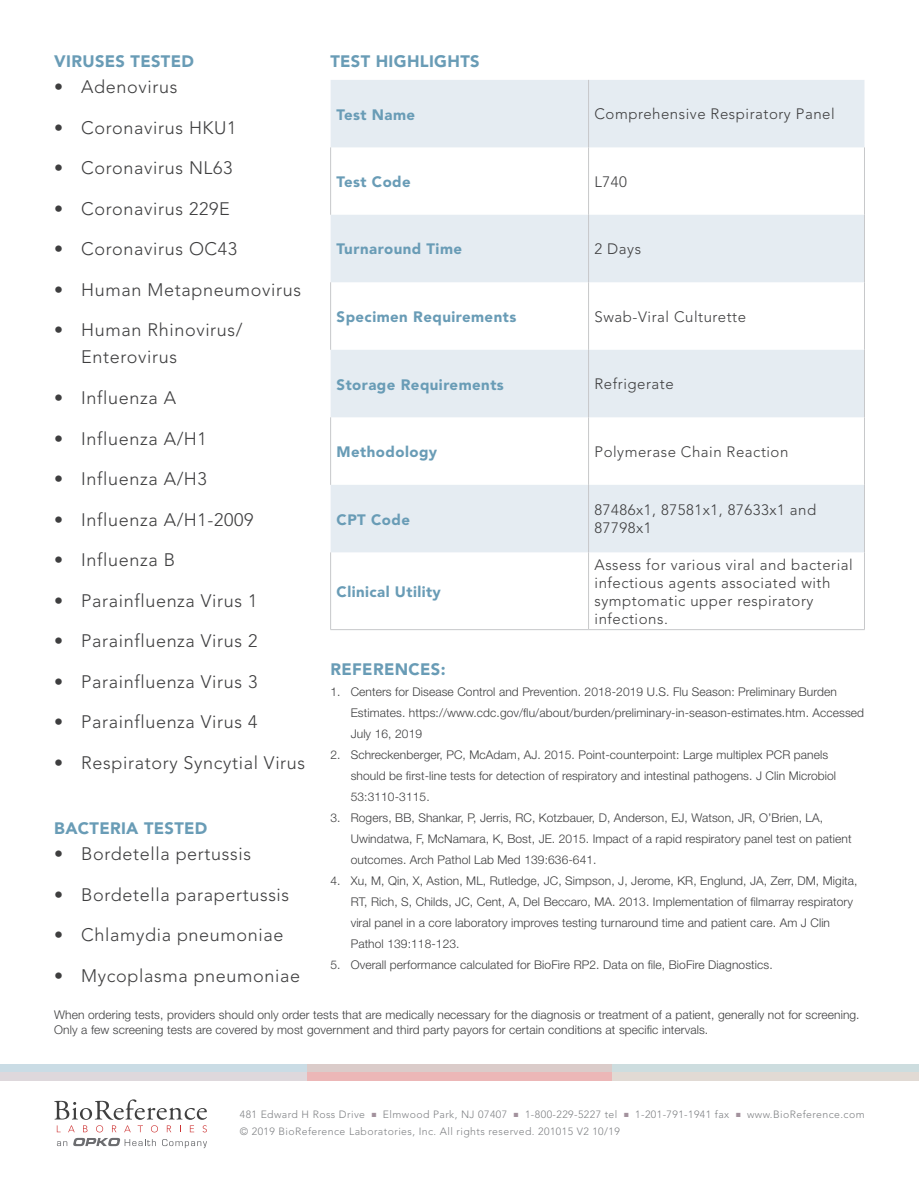
<style>
.page{position:relative;width:919px;height:1189px;background:#fff}
.page>*{position:absolute;margin:0;border:0;box-sizing:border-box;transform-origin:0 0}
.t1{font:300 18px/27px "Avenir";letter-spacing:.035em;color:#3e3e3f}
.t2{font:900 16.5px "Avenir";letter-spacing:.02em;color:#699cb6}
.t3{font:300 15px/18px "Avenir";letter-spacing:.035em;color:#3e3e3f}
.t4{font:900 15px "Avenir";letter-spacing:.03em;color:#699cb6}
.t5{font:300 12px/21px "Helvetica Neue LT Std";letter-spacing:.01em;color:#3e3e3f}
.t6{font:300 10.5px/16.5px "Avenir";letter-spacing:.04em;color:#808285}
.s1{color:#a3929d}
</style>
<div class="page">
<svg style="left:54px;top:1099px;width:153px;height:20px"></svg>
<svg style="left:57px;top:1125px;width:150px;height:23px"></svg>
<div style="left:306px;top:1064px;width:306px;height:8px;background:#dbccca"></div>
<div style="left:0;top:1064px;width:306px;height:8px;background:#cadce5"></div>
<div style="left:612px;top:1064px;width:307px;height:8px;background:#cddddf"></div>
<div style="left:306px;top:1072px;width:306px;height:8px;background:#ecb7b7"></div>
<div style="left:0;top:1072px;width:306px;height:8px;background:#ded8dc"></div>
<div style="left:612px;top:1072px;width:307px;height:8px;background:#e1dad4"></div>
<svg style="left:331px;top:80px;width:533px;height:472px;fill:#e5ecf2"></svg>
<hr style="left:588px;top:147px;width:1px;height:68px;background:#c7c8ca">
<hr style="left:588px;top:282px;width:1px;height:68px;background:#c7c8ca">
<hr style="left:588px;top:417px;width:1px;height:68px;background:#c7c8ca">
<hr style="left:588px;top:552px;width:1px;height:77px;background:#c7c8ca">
<hr style="left:330px;top:147px;width:1px;height:68px;background:#c7c8ca">
<hr style="left:864px;top:147px;width:1px;height:68px;background:#c7c8ca">
<hr style="left:330px;top:282px;width:1px;height:68px;background:#c7c8ca">
<hr style="left:864px;top:282px;width:1px;height:68px;background:#c7c8ca">
<hr style="left:330px;top:417px;width:1px;height:68px;background:#c7c8ca">
<hr style="left:864px;top:417px;width:1px;height:68px;background:#c7c8ca">
<hr style="left:330px;top:552px;width:1px;height:77px;background:#c7c8ca">
<hr style="left:864px;top:552px;width:1px;height:77px;background:#c7c8ca">
<hr style="left:330px;top:629px;width:258px;height:1px;background:#c7c8ca">
<hr style="left:588px;top:629px;width:276px;height:1px;background:#c7c8ca">
<hr style="left:588px;top:80px;width:1px;height:67px;background:#c7c8ca">
<hr style="left:588px;top:215px;width:1px;height:67px;background:#c7c8ca">
<hr style="left:864px;top:215px;width:1px;height:67px;background:#c7c8ca">
<hr style="left:588px;top:350px;width:1px;height:67px;background:#c7c8ca">
<hr style="left:864px;top:350px;width:1px;height:67px;background:#c7c8ca">
<hr style="left:588px;top:485px;width:1px;height:67px;background:#c7c8ca">
<hr style="left:864px;top:485px;width:1px;height:67px;background:#c7c8ca">
<h2 class="t2" style="left:54px;top:52px;width:141px">VIRUSES TESTED</h2>
<h1 class="t1" style="left:54px;top:74px;width:125px">• Adenovirus</h1>
<h1 class="t1" style="left:54px;top:114px;width:184px">• Coronavirus HKU1</h1>
<h1 class="t1" style="left:54px;top:155px;width:180px">• Coronavirus NL63</h1>
<h1 class="t1" style="left:54px;top:195px;width:177px">• Coronavirus 229E</h1>
<h1 class="t1" style="left:54px;top:236px;width:184px">• Coronavirus OC43</h1>
<h1 class="t1" style="left:54px;top:276px;width:248px">• Human Metapneumovirus</h1>
<h1 class="t1" style="left:81px;top:317px;width:163px;text-indent:-27px">• Human Rhinovirus/<br>Enterovirus</h1>
<h1 class="t1" style="left:54px;top:384px;width:123px">• Influenza A</h1>
<h1 class="t1" style="left:54px;top:425px;width:154px">• Influenza A/H1</h1>
<h1 class="t1" style="left:54px;top:465px;width:154px">• Influenza A/H3</h1>
<h1 class="t1" style="left:54px;top:506px;width:201px">• Influenza A/H1-2009</h1>
<h1 class="t1" style="left:54px;top:546px;width:122px">• Influenza B</h1>
<h1 class="t1" style="left:54px;top:587px;width:205px">• Parainfluenza Virus 1</h1>
<h1 class="t1" style="left:54px;top:627px;width:205px">• Parainfluenza Virus 2</h1>
<h1 class="t1" style="left:54px;top:668px;width:205px">• Parainfluenza Virus 3</h1>
<h1 class="t1" style="left:54px;top:708px;width:205px">• Parainfluenza Virus 4</h1>
<h1 class="t1" style="left:54px;top:749px;width:252px">• Respiratory Syncytial Virus</h1>
<h2 class="t2" style="left:54px;top:818px;width:155px">BACTERIA TESTED</h2>
<h1 class="t1" style="left:54px;top:840px;width:198px">• Bordetella pertussis</h1>
<h1 class="t1" style="left:54px;top:881px;width:236px">• Bordetella parapertussis</h1>
<h1 class="t1" style="left:54px;top:921px;width:231px">• Chlamydia pneumoniae</h1>
<h1 class="t1" style="left:54px;top:962px;width:247px">• Mycoplasma pneumoniae</h1>
<h2 class="t2" style="left:330px;top:52px;width:151px">TEST HIGHLIGHTS</h2>
<p class="t4" style="left:336px;top:105px;width:80px">Test Name</p>
<p class="t3" style="left:594px;top:105px;width:242px">Comprehensive Respiratory Panel</p>
<p class="t4" style="left:336px;top:173px;width:76px">Test Code</p>
<p class="t3" style="left:594px;top:172px;width:34px">L740</p>
<p class="t4" style="left:336px;top:240px;width:127px">Turnaround Time</p>
<p class="t3" style="left:594px;top:240px;width:48px">2 Days</p>
<p class="t4" style="left:336px;top:308px;width:181px">Specimen Requirements</p>
<p class="t3" style="left:594px;top:307px;width:153px">Swab-Viral Culturette</p>
<p class="t4" style="left:336px;top:375px;width:169px">Storage Requirements</p>
<p class="t3" style="left:594px;top:375px;width:81px">Refrigerate</p>
<p class="t4" style="left:336px;top:443px;width:102px">Methodology</p>
<p class="t3" style="left:594px;top:442px;width:195px">Polymerase Chain Reaction</p>
<p class="t4" style="left:336px;top:510px;width:75px">CPT Code</p>
<p class="t3" style="left:594px;top:501px;width:223px">87486x1, 87581x1, 87633x1 and<br>87798x1</p>
<p class="t4" style="left:336px;top:582px;width:106px">Clinical Utility</p>
<p class="t3" style="left:594px;top:555px;width:260px">Assess for various viral and bacterial infectious agents associated with symptomatic upper respiratory infections.</p>
<h2 class="t2" style="left:330px;top:659px;width:117px">REFERENCES:</h2>
<p class="t5" style="left:351px;top:681px;width:515px;text-indent:-20px">1. Centers for Disease Control and Prevention. 2018-2019 U.S. Flu Season: Preliminary Burden<br>Estimates. https://www.cdc.gov/flu/about/burden/preliminary-in-season-estimates.htm. Accessed<br>July 16, 2019</p>
<p class="t5" style="left:351px;top:744px;width:487px;text-indent:-20px">2. Schreckenberger, PC, McAdam, AJ. 2015. Point-counterpoint: Large multiplex PCR panels should be first-line tests for detection of respiratory and intestinal pathogens. J Clin Microbiol<br>53:3110-3115.</p>
<p class="t5" style="left:351px;top:807px;width:502px;text-indent:-20px">3. Rogers, BB, Shankar, P, Jerris, RC, Kotzbauer, D, Anderson, EJ, Watson, JR, O’Brien, LA,<br>Uwindatwa, F, McNamara, K, Bost, JE. 2015. Impact of a rapid respiratory panel test on patient outcomes. Arch Pathol Lab Med 139:636-641.</p>
<p class="t5" style="left:351px;top:870px;width:508px;text-indent:-20px">4. Xu, M, Qin, X, Astion, ML, Rutledge, JC, Simpson, J, Jerome, KR, Englund, JA, Zerr, DM, Migita, RT, Rich, S, Childs, JC, Cent, A, Del Beccaro, MA. 2013. Implementation of filmarray respiratory viral panel in a core laboratory improves testing turnaround time and patient care. Am J Clin Pathol 139:118-123.</p>
<p class="t5" style="left:330px;top:954px;width:444px">5. Overall performance calculated for BioFire RP2. Data on file, BioFire Diagnostics.</p>
<p class="t5" style="left:54px;top:1007px;width:806px;line-height:15px">When ordering tests, providers should only order tests that are medically necessary for the diagnosis or treatment of a patient, generally not for screening.<br>Only a few screening tests are covered by most government and third party payors for certain conditions at specific intervals.</p>
<p class="t6" style="left:240px;top:1106px;width:626px">481 Edward H Ross Drive <span class="s1">■</span> Elmwood Park, NJ 07407 <span class="s1">■</span> 1-800-229-5227 tel <span class="s1">■</span> 1-201-791-1941 fax <span class="s1">■</span> www.BioReference.com © 2019 BioReference Laboratories, Inc. All rights reserved. 201015 V2 10/19</p>
</div>
